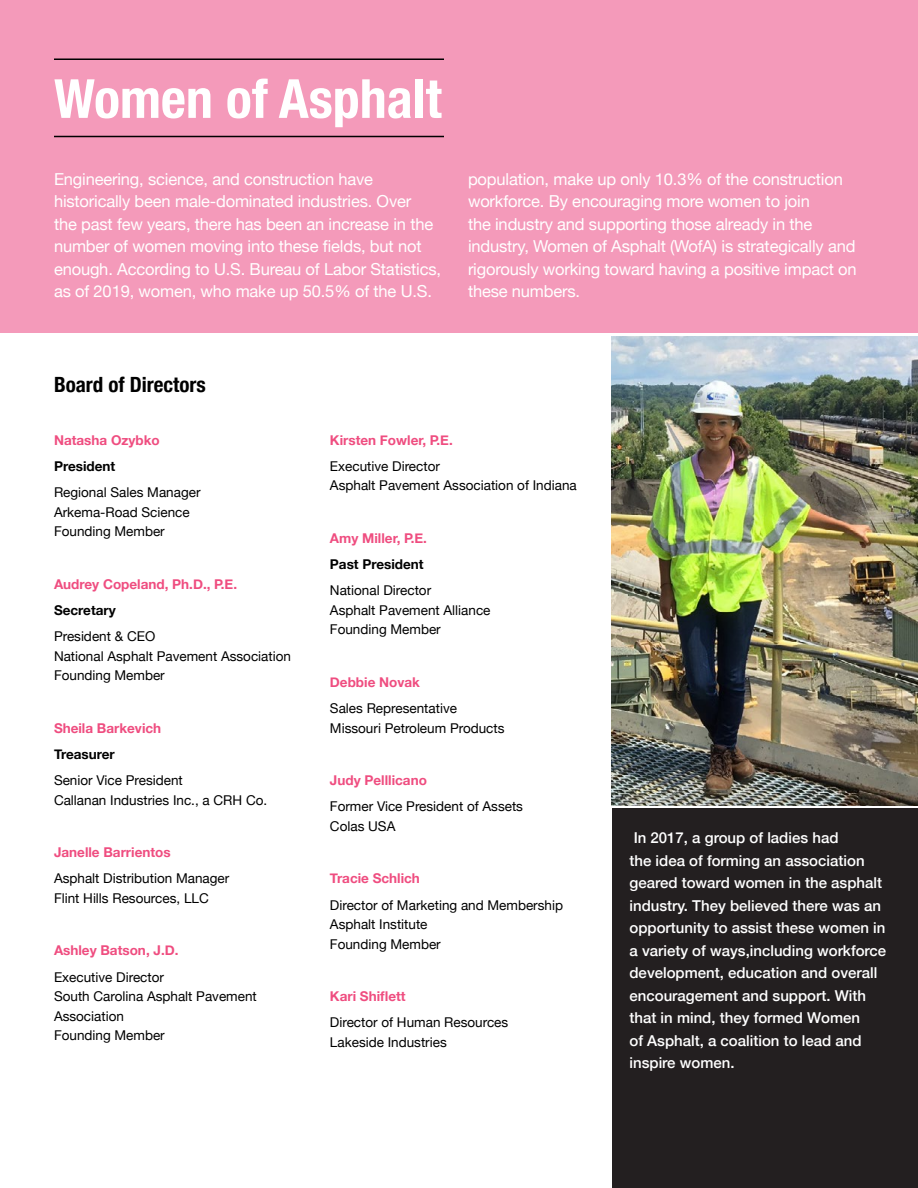
<style>
.page{position:relative;width:918px;height:1188px;background:#fff}
.page>*{position:absolute;margin:0;border:0;box-sizing:border-box;transform-origin:0 0}
.t1{font:700 condensed 54px "Helvetica Neue";color:#fff}
.t2{font:700 condensed 21px "Helvetica Neue";color:#000}
.t3{font:16.5px/22.5px "Helvetica Neue";letter-spacing:-.01em;color:#fff}
.t4{font:500 15px/22.5px "Helvetica Neue";color:#fff}
.t5{font:13.5px/19.5px "Helvetica Neue";color:#000}
.t6{font:700 13.5px "Helvetica Neue";color:#ef4d80}
.t7{font:700 13.5px "Helvetica Neue";color:#000}
</style>
<div class="page">
<div style="left:612px;top:808px;width:306px;height:380px;background:#231f20"></div>
<div style="left:0;top:0;width:918px;height:333px;background:#f49aba"></div>
<hr style="left:54px;top:136px;width:390px;height:1px;background:#000">
<hr style="left:54px;top:58px;width:390px;height:2px;background:#000">
<img style="left:612px;top:336px;width:306px;height:470px">
<h1 class="t1" style="left:54px;top:54px;width:389px">Women of Asphalt</h1>
<p class="t3" style="left:54px;top:168px;width:389px">Engineering, science, and construction have historically been male-dominated industries. Over<br>the past few years, there has been an increase in the number of women moving into these fields, but not enough. According to U.S. Bureau of Labor Statistics, as of 2019, women, who make up 50.5% of the U.S.</p>
<p class="t3" style="left:468px;top:168px;width:390px">population, make up only 10.3% of the construction workforce. By encouraging more women to join<br>the industry and supporting those already in the industry, Women of Asphalt (WofA) is strategically and rigorously working toward having a positive impact on these numbers.</p>
<h2 class="t2" style="left:54px;top:367px;width:153px">Board of Directors</h2>
<p class="t6" style="left:54px;top:429px;width:107px">Natasha Ozybko</p>
<p class="t7" style="left:54px;top:456px;width:63px">President</p>
<p class="t5" style="left:54px;top:483px;width:148px">Regional Sales Manager<br>Arkema-Road Science<br>Founding Member</p>
<p class="t6" style="left:54px;top:573px;width:185px">Audrey Copeland, Ph.D., P.E.</p>
<p class="t7" style="left:54px;top:599px;width:63px">Secretary</p>
<p class="t5" style="left:54px;top:627px;width:239px">President &amp; CEO<br>National Asphalt Pavement Association<br>Founding Member</p>
<p class="t6" style="left:54px;top:717px;width:109px">Sheila Barkevich</p>
<p class="t7" style="left:54px;top:743px;width:62px">Treasurer</p>
<p class="t5" style="left:54px;top:771px;width:215px">Senior Vice President<br>Callanan Industries Inc., a CRH Co.</p>
<p class="t6" style="left:54px;top:842px;width:118px">Janelle Barrientos</p>
<p class="t5" style="left:54px;top:870px;width:177px">Asphalt Distribution Manager<br>Flint Hills Resources, LLC</p>
<p class="t6" style="left:54px;top:940px;width:126px">Ashley Batson, J.D.</p>
<p class="t5" style="left:54px;top:968px;width:204px">Executive Director<br>South Carolina Asphalt Pavement<br>Association<br>Founding Member</p>
<p class="t6" style="left:330px;top:429px;width:124px">Kirsten Fowler, P.E.</p>
<p class="t5" style="left:330px;top:457px;width:248px">Executive Director<br>Asphalt Pavement Association of Indiana</p>
<p class="t6" style="left:330px;top:527px;width:99px">Amy Miller, P.E.</p>
<p class="t7" style="left:330px;top:554px;width:95px">Past President</p>
<p class="t5" style="left:330px;top:582px;width:162px">National Director<br>Asphalt Pavement Alliance<br>Founding Member</p>
<p class="t6" style="left:330px;top:671px;width:92px">Debbie Novak</p>
<p class="t5" style="left:330px;top:699px;width:176px">Sales Representative<br>Missouri Petroleum Products</p>
<p class="t6" style="left:330px;top:770px;width:98px">Judy Pelllicano</p>
<p class="t5" style="left:330px;top:798px;width:195px">Former Vice President of Assets<br>Colas USA</p>
<p class="t6" style="left:330px;top:868px;width:91px">Tracie Schlich</p>
<p class="t5" style="left:330px;top:896px;width:235px">Director of Marketing and Membership<br>Asphalt Institute<br>Founding Member</p>
<p class="t6" style="left:330px;top:986px;width:77px">Kari Shiflett</p>
<p class="t5" style="left:330px;top:1013px;width:180px">Director of Human Resources<br>Lakeside Industries</p>
<p class="t4" style="left:630px;top:826px;width:258px">In 2017, a group of ladies had<br>the idea of forming an association geared toward women in the asphalt industry. They believed there was an opportunity to assist these women in a variety of ways,including workforce development, education and overall encouragement and support. With that in mind, they formed Women<br>of Asphalt, a coalition to lead and inspire women.</p>
</div>
